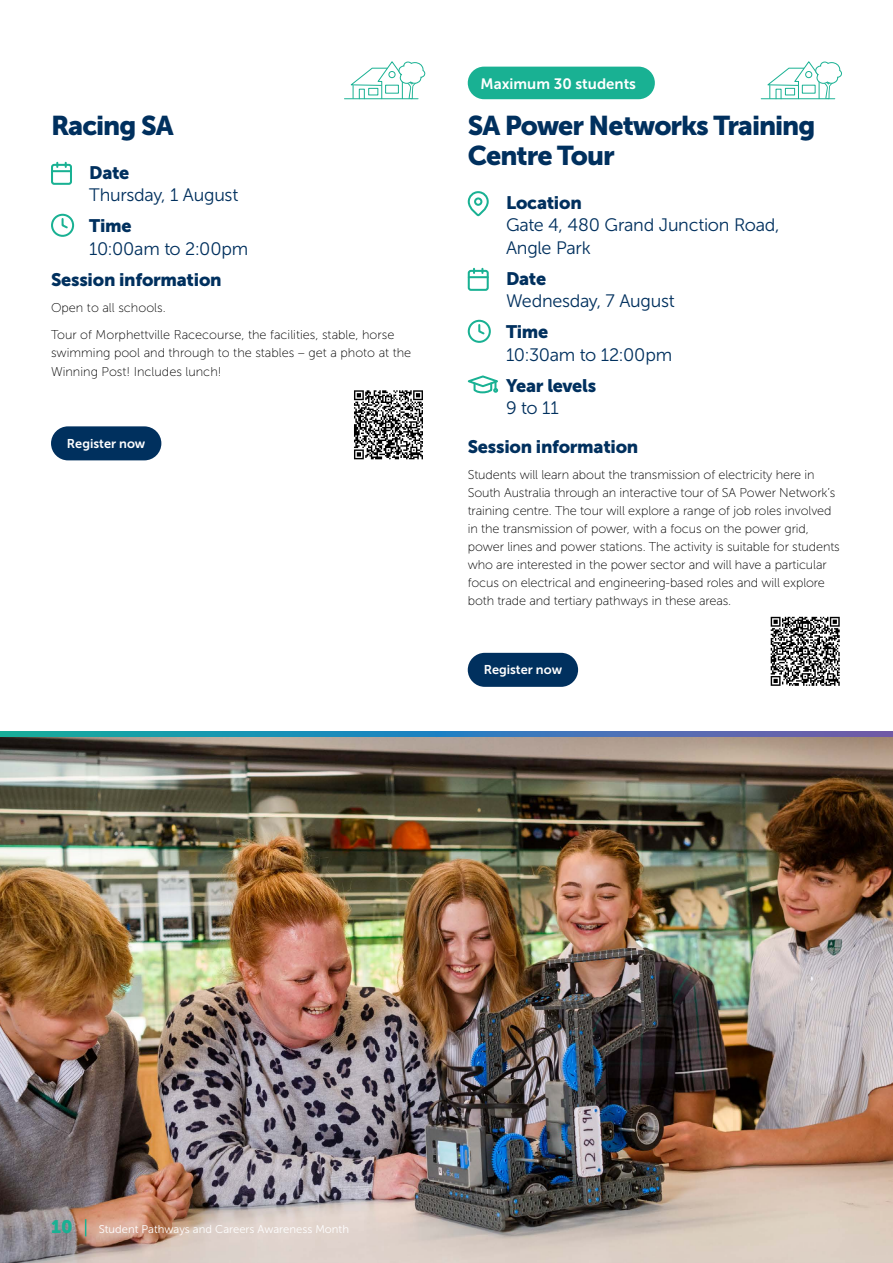
<style>
.page{position:relative;width:893px;height:1263px;background:#fff}
.page>*{position:absolute;margin:0;border:0;box-sizing:border-box;transform-origin:0 0}
.t1{font:27px/30px "Museo Sans 900";letter-spacing:-.04em;color:#00305e}
.t2{font:18px/22.5px "Museo Sans 300";letter-spacing:-.015em;color:#00305e}
.t3{font:18px "Museo Sans 900";letter-spacing:-.015em;color:#00305e}
.t4{font:18px "Museo Sans 900";color:#19b193}
.t5{font:15px "Museo Sans 700";color:#fff}
.t6{font:12.75px/18px "Museo Sans 100";letter-spacing:-.01em;color:#000}
.t7{font:12.75px "Museo Sans 700";color:#fff}
.t8{font:11.25px "Museo Sans 300";color:#fff}
</style>
<div class="page">
<div style="left:51px;top:164px;width:21px;height:21px;border:2px solid #19b193;border-radius:2px"></div>
<svg style="left:52px;top:163px;width:19px;height:9px"></svg>
<div style="left:51px;top:214px;width:23px;height:23px;border:2px solid #19b193;border-radius:50%"></div>
<svg style="left:61px;top:217px;width:8px;height:12px"></svg>
<div style="left:51px;top:426px;width:110px;height:34px;background:#00305e;border-radius:17px"></div>
<div style="left:468px;top:191px;width:21px;height:25px;border:2px solid #19b193;border-radius:9px"></div>
<div style="left:474px;top:197px;width:8px;height:9px;border:2px solid #19b193;border-radius:50%"></div>
<div style="left:468px;top:270px;width:21px;height:21px;border:2px solid #19b193;border-radius:2px"></div>
<svg style="left:469px;top:269px;width:19px;height:9px"></svg>
<div style="left:468px;top:320px;width:23px;height:23px;border:2px solid #19b193;border-radius:50%"></div>
<svg style="left:478px;top:323px;width:8px;height:12px"></svg>
<svg style="left:467px;top:375px;width:32px;height:19px"></svg>
<div style="left:468px;top:653px;width:110px;height:34px;background:#00305e;border-radius:17px"></div>
<img style="left:0;top:736px;width:893px;height:527px">
<svg style="left:0;top:732px;width:893px;height:4px;background:#3481b1"></svg>
<div style="left:468px;top:67px;width:187px;height:32px;background:#19b193;border-radius:16px"></div>
<svg style="left:354px;top:390px;width:69px;height:69px"></svg>
<svg style="left:771px;top:617px;width:69px;height:69px"></svg>
<svg style="left:350px;top:61px;width:76px;height:39px"></svg>
<hr style="left:344px;top:98px;width:74px;height:1px;background:#19b193">
<svg style="left:767px;top:61px;width:75px;height:39px"></svg>
<hr style="left:761px;top:98px;width:74px;height:1px;background:#19b193">
<svg style="left:85px;top:1219px;width:1px;height:17px"></svg>
<h1 class="t1" style="left:51px;top:110px;width:124px">Racing SA</h1>
<h2 class="t3" style="left:89px;top:162px;width:42px">Date</h2>
<h2 class="t2" style="left:89px;top:184px;width:151px">Thursday, 1 August</h2>
<h2 class="t3" style="left:89px;top:216px;width:44px">Time</h2>
<h2 class="t2" style="left:89px;top:238px;width:161px">10:00am to 2:00pm</h2>
<h2 class="t3" style="left:51px;top:269px;width:172px">Session information</h2>
<p class="t6" style="left:51px;top:295px;width:345px;line-height:26.5px">Open to all schools.<br>Tour of Morphettville Racecourse, the facilities, stable, horse</p>
<p class="t6" style="left:51px;top:343px;width:362px;line-height:19.5px">swimming pool and through to the stables – get a photo at the<br>Winning Post! Includes lunch!</p>
<p class="t7" style="left:67px;top:436px;width:80px">Register now</p>
<p class="t5" style="left:480px;top:75px;width:157px">Maximum 30 students</p>
<h1 class="t1" style="left:468px;top:110px;width:349px">SA Power Networks Training<br>Centre Tour</h1>
<h2 class="t3" style="left:506px;top:192px;width:77px">Location</h2>
<h2 class="t2" style="left:506px;top:214px;width:275px">Gate 4, 480 Grand Junction Road,<br>Angle Park</h2>
<h2 class="t3" style="left:506px;top:268px;width:42px">Date</h2>
<h2 class="t2" style="left:506px;top:290px;width:170px">Wednesday, 7 August</h2>
<h2 class="t3" style="left:506px;top:322px;width:44px">Time</h2>
<h2 class="t2" style="left:506px;top:344px;width:168px">10:30am to 12:00pm</h2>
<h2 class="t3" style="left:506px;top:375px;width:92px">Year levels</h2>
<h2 class="t2" style="left:506px;top:397px;width:54px">9 to 11</h2>
<h2 class="t3" style="left:468px;top:436px;width:172px">Session information</h2>
<p class="t6" style="left:468px;top:466px;width:374px">Students will learn about the transmission of electricity here in South Australia through an interactive tour of SA Power Network’s training centre. The tour will explore a range of job roles involved in the transmission of power, with a focus on the power grid, power lines and power stations. The activity is suitable for students who are interested in the power sector and will have a particular focus on electrical and engineering-based roles and will explore both trade and tertiary pathways in these areas.</p>
<p class="t7" style="left:484px;top:663px;width:80px">Register now</p>
<h2 class="t4" style="left:51px;top:1217px;width:23px">10</h2>
<p class="t8" style="left:99px;top:1223px;width:252px">Student Pathways and Careers Awareness Month</p>
</div>
